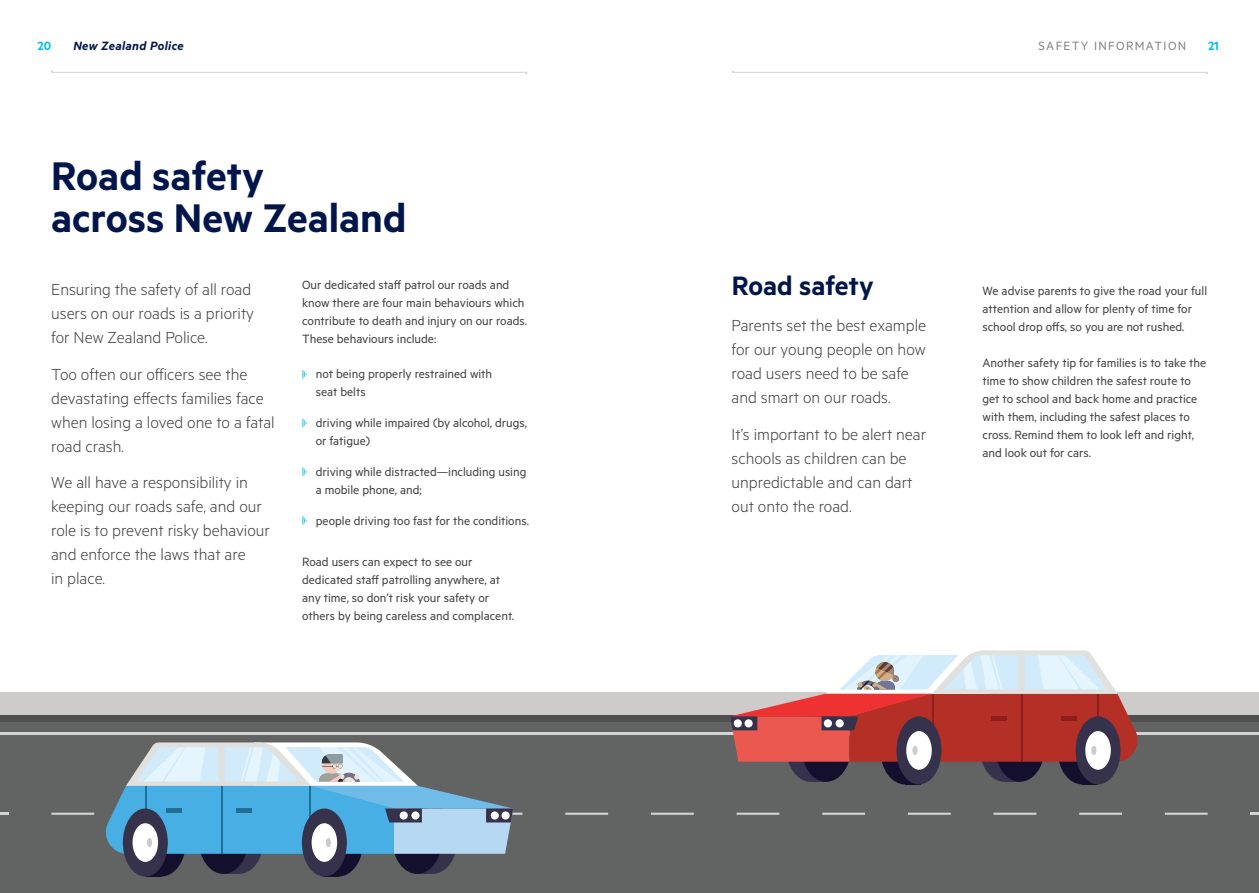
<style>
.page{position:relative;width:1259px;height:893px;background:#fff}
.page>*{position:absolute;margin:0;border:0;box-sizing:border-box;transform-origin:0 0}
.t1{font:600 45px/42px "Metric";color:#00164b}
.t2{font:600 30px "Metric";color:#00164b}
.t3{font:300 18px/24px "Metric";color:#414042}
.t4{font:13.5px/18px "Metric";color:#414042}
.t5{font:13.5px "Metric";letter-spacing:.1em;color:#808285}
.t6{font:italic 600 13.5px "Metric";letter-spacing:.025em;color:#00164b}
.t7{font:600 13.5px "Metric";color:#00bdf2}
</style>
<div class="page">
<hr style="left:52px;top:72px;width:474px;height:1px;background:#d1d3d4">
<hr style="left:732px;top:72px;width:474px;height:1px;background:#d1d3d4">
<svg style="left:302px;top:370px;width:5px;height:9px"></svg>
<svg style="left:302px;top:419px;width:5px;height:8px"></svg>
<svg style="left:302px;top:467px;width:5px;height:9px"></svg>
<svg style="left:302px;top:516px;width:5px;height:9px"></svg>
<div style="left:0;top:722px;width:1259px;height:171px;background:#626363"></div>
<div style="left:0;top:693px;width:1259px;height:22px;background:#cdcccb"></div>
<div style="left:0;top:715px;width:1259px;height:7px;background:#4d504e"></div>
<svg style="left:0;top:813px;width:9px;height:2px"></svg>
<hr style="left:1164px;top:813px;width:43px;height:2px;background:#d1d3d4">
<hr style="left:1079px;top:813px;width:43px;height:2px;background:#d1d3d4">
<hr style="left:993px;top:813px;width:43px;height:2px;background:#d1d3d4">
<hr style="left:908px;top:813px;width:42px;height:2px;background:#d1d3d4">
<hr style="left:822px;top:813px;width:43px;height:2px;background:#d1d3d4">
<hr style="left:736px;top:813px;width:43px;height:2px;background:#d1d3d4">
<hr style="left:651px;top:813px;width:43px;height:2px;background:#d1d3d4">
<hr style="left:565px;top:813px;width:43px;height:2px;background:#d1d3d4">
<hr style="left:480px;top:813px;width:42px;height:2px;background:#d1d3d4">
<hr style="left:51px;top:813px;width:43px;height:2px;background:#d1d3d4">
<svg style="left:1250px;top:813px;width:9px;height:2px"></svg>
<hr style="left:0;top:732px;width:1259px;height:2px;background:#d1d3d4">
<div style="left:786px;top:714px;width:49px;height:68px;background:#36324c;border-radius:50%"></div>
<div style="left:811px;top:774px;width:15px;height:8px;background:#36324c"></div>
<div style="left:880px;top:716px;width:49px;height:68px;background:#140f2c;border-radius:50%"></div>
<div style="left:905px;top:777px;width:15px;height:7px;background:#140f2c"></div>
<div style="left:1057px;top:716px;width:50px;height:68px;background:#140f2c;border-radius:50%"></div>
<div style="left:1082px;top:777px;width:16px;height:7px;background:#140f2c"></div>
<div style="left:801px;top:714px;width:50px;height:68px;background:#140f2c;border-radius:50%"></div>
<div style="left:979px;top:714px;width:50px;height:68px;background:#36324c;border-radius:50%"></div>
<div style="left:1004px;top:774px;width:16px;height:8px;background:#36324c"></div>
<div style="left:995px;top:714px;width:49px;height:68px;background:#140f2c;border-radius:50%"></div>
<div style="left:896px;top:716px;width:45px;height:68px;background:#36324c;border-radius:50%"></div>
<div style="left:906px;top:731px;width:25px;height:39px;background:#fff;border-radius:50%"></div>
<div style="left:1075px;top:716px;width:45px;height:68px;background:#36324c;border-radius:50%"></div>
<div style="left:1085px;top:731px;width:25px;height:39px;background:#fff;border-radius:50%"></div>
<div style="left:408px;top:806px;width:49px;height:68px;background:#36324c;border-radius:50%"></div>
<div style="left:417px;top:866px;width:15px;height:8px;background:#36324c"></div>
<div style="left:314px;top:808px;width:49px;height:69px;background:#140f2c;border-radius:50%"></div>
<div style="left:323px;top:869px;width:15px;height:8px;background:#140f2c"></div>
<div style="left:136px;top:808px;width:50px;height:69px;background:#140f2c;border-radius:50%"></div>
<div style="left:145px;top:869px;width:16px;height:8px;background:#140f2c"></div>
<div style="left:392px;top:806px;width:50px;height:68px;background:#140f2c;border-radius:50%"></div>
<div style="left:214px;top:806px;width:50px;height:68px;background:#36324c;border-radius:50%"></div>
<div style="left:223px;top:866px;width:16px;height:8px;background:#36324c"></div>
<div style="left:199px;top:806px;width:49px;height:68px;background:#140f2c;border-radius:50%"></div>
<div style="left:302px;top:808px;width:45px;height:69px;background:#36324c;border-radius:50%"></div>
<div style="left:312px;top:823px;width:25px;height:39px;background:#fff;border-radius:50%"></div>
<div style="left:123px;top:808px;width:45px;height:69px;background:#36324c;border-radius:50%"></div>
<div style="left:133px;top:823px;width:25px;height:39px;background:#fff;border-radius:50%"></div>
<svg style="left:105px;top:742px;width:408px;height:112px"></svg>
<svg style="left:730px;top:650px;width:412px;height:112px"></svg>
<p class="t7" style="left:38px;top:37px;width:15px">20</p>
<p class="t6" style="left:73px;top:37px;width:112px">New Zealand Police</p>
<p class="t5" style="left:1038px;top:37px;width:149px">SAFETY INFORMATION</p>
<p class="t7" style="left:1208px;top:37px;width:12px">21</p>
<h1 class="t1" style="left:51px;top:153px;width:357px">Road safety<br>across New Zealand</h1>
<h3 class="t3" style="left:51px;top:277px;width:202px">Ensuring the safety of all road</h3>
<h2 class="t2" style="left:731px;top:268px;width:143px">Road safety</h2>
<h3 class="t3" style="left:51px;top:301px;width:204px">users on our roads is a priority for New Zealand Police.</h3>
<h3 class="t3" style="left:51px;top:361px;width:225px">Too often our officers see the devastating effects families face when losing a loved one to a fatal road crash.</h3>
<h3 class="t3" style="left:51px;top:470px;width:220px">We all have a responsibility in keeping our roads safe, and our role is to prevent risky behaviour and enforce the laws that are<br>in place.</h3>
<p class="t4" style="left:302px;top:276px;width:227px">Our dedicated staff patrol our roads and know there are four main behaviours which contribute to death and injury on our roads.<br>These behaviours include:</p>
<p class="t4" style="left:316px;top:365px;width:178px">not being properly restrained with seat belts</p>
<p class="t4" style="left:316px;top:413px;width:213px">driving while impaired (by alcohol, drugs, or fatigue)</p>
<p class="t4" style="left:316px;top:462px;width:212px">driving while distracted—including using a mobile phone, and;</p>
<p class="t4" style="left:316px;top:511px;width:215px">people driving too fast for the conditions.</p>
<p class="t4" style="left:302px;top:553px;width:214px">Road users can expect to see our dedicated staff patrolling anywhere, at any time, so don’t risk your safety or others by being careless and complacent.</p>
<h3 class="t3" style="left:731px;top:312px;width:196px">Parents set the best example for our young people on how road users need to be safe and smart on our roads.</h3>
<h3 class="t3" style="left:731px;top:421px;width:196px">It’s important to be alert near schools as children can be unpredictable and can dart out onto the road.</h3>
<p class="t4" style="left:982px;top:281px;width:226px">We advise parents to give the road your full attention and allow for plenty of time for school drop offs, so you are not rushed.</p>
<p class="t4" style="left:982px;top:353px;width:225px">Another safety tip for families is to take the time to show children the safest route to get to school and back home and practice with them, including the safest places to cross. Remind them to look left and right, and look out for cars.</p>
</div>
